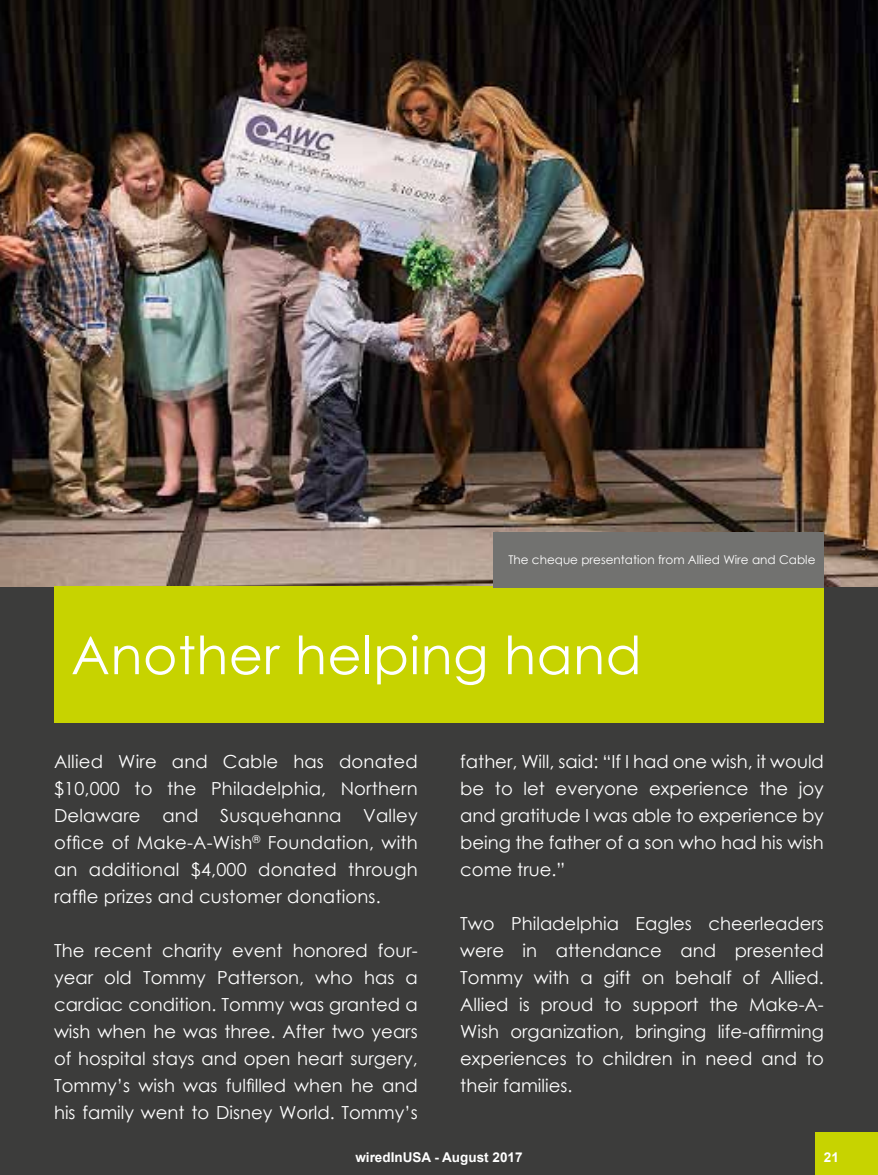
<style>
.page{position:relative;width:878px;height:1175px;background:#fff}
.page>*{position:absolute;margin:0;border:0;box-sizing:border-box;transform-origin:0 0}
.t1{font:52.5px "Century Gothic";letter-spacing:.01em;color:#fff}
.t2{font:18px/27px "Century Gothic";color:#fff;text-align:justify}
.t3{font:700 13.5px "Arial";color:#fff}
.t4{font:12px "Century Gothic";color:#fff}
</style>
<div class="page">
<div style="left:0;top:0;width:878px;height:1174px;background:#3c3c3b"></div>
<img style="left:0;top:0;width:878px;height:586px">
<div style="left:54px;top:586px;width:770px;height:136px;background:#c7d300"></div>
<div style="left:493px;top:532px;width:331px;height:55px;background:#727270"></div>
<div style="left:815px;top:1132px;width:63px;height:42px;background:#c7d300"></div>
<p class="t4" style="left:508px;top:551px;width:308px">The cheque presentation from Allied Wire and Cable</p>
<h1 class="t1" style="left:71px;top:618px;width:572px">Another helping hand</h1>
<p class="t2" style="left:54px;top:747px;width:365px">Allied Wire and Cable has donated $10,000 to the Philadelphia, Northern Delaware and Susquehanna Valley office of Make-A-Wish<sup>®</sup> Foundation, with an additional $4,000 donated through raffle prizes and customer donations.</p>
<p class="t2" style="left:54px;top:936px;width:365px">The recent charity event honored four&shy;year old Tommy Patterson, who has a cardiac condition. Tommy was granted a wish when he was three. After two years of hospital stays and open heart surgery, Tommy’s wish was fulfilled when he and his family went to Disney World. Tommy’s</p>
<p class="t2" style="left:460px;top:747px;width:365px">father, Will, said: “If I had one wish, it would be to let everyone experience the joy and gratitude I was able to experience by being the father of a son who had his wish come true.”</p>
<p class="t2" style="left:460px;top:909px;width:365px">Two Philadelphia Eagles cheerleaders were in attendance and presented Tommy with a gift on behalf of Allied.<br>Allied is proud to support the Make-A-Wish organization, bringing life-affirming experiences to children in need and to their families.</p>
<p class="t3" style="left:355px;top:1148px;width:169px">wiredInUSA - August 2017</p>
<p class="t3" style="left:824px;top:1148px;width:17px">21</p>
</div>
